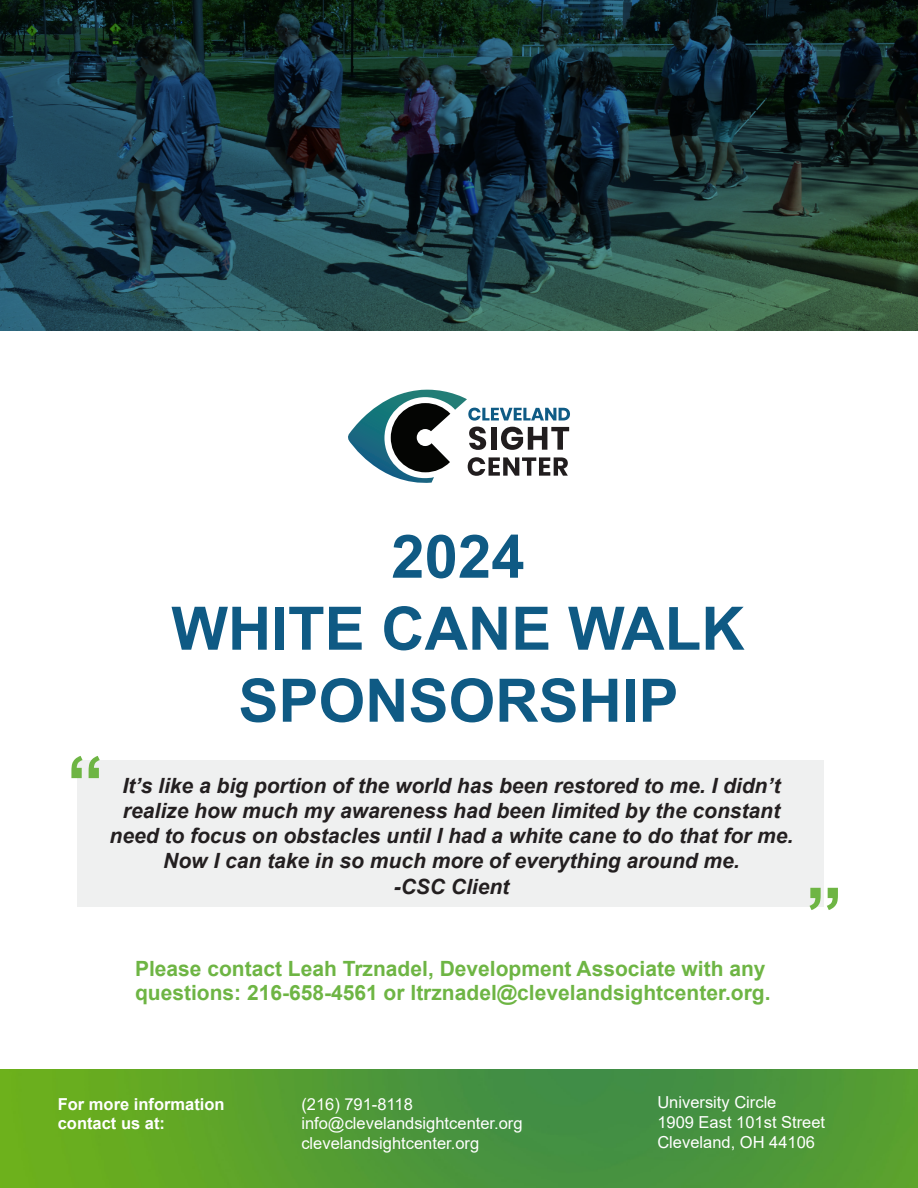
<style>
.page{position:relative;width:918px;height:1188px;background:#fff}
.page>*{position:absolute;margin:0;border:0;box-sizing:border-box;transform-origin:0 0}
.t1{font:700 75px "Arial";color:#6eb544}
.t2{font:700 60px/72px "Arial";color:#0f5a84;text-align:center}
.t3{font:italic 700 21px/25.2px "Arial";color:#231f20;text-align:center}
.t4{font:700 21px/24px "Arial";color:#6eb544}
.t5{font:16.5px "Arial";color:#fff}
.t6{font:700 16.5px/19.8px "Arial";color:#fff}
</style>
<div class="page">
<div style="left:77px;top:760px;width:747px;height:147px;background:#eff0f0"></div>
<img style="left:0;top:1069px;width:918px;height:119px">
<img style="left:0;top:0;width:918px;height:331px">
<svg style="left:348px;top:390px;width:222px;height:93px"></svg>
<p class="t2" style="left:171px;top:521px;width:575px">2024<br>WHITE CANE WALK<br>SPONSORSHIP</p>
<p class="t1" style="left:67px;top:731px;width:39px">“</p>
<p class="t3" style="left:110px;top:774px;width:685px">It’s like a big portion of the world has been restored to me. I didn’t realize how much my awareness had been limited by the constant need to focus on obstacles until I had a white cane to do that for me.<br>Now I can take in so much more of everything around me.<br>-CSC Client</p>
<p class="t1" style="left:806px;top:862px;width:39px">”</p>
<p class="t4" style="left:135px;top:957px;width:637px">Please contact Leah Trznadel, Development Associate with any questions: 216-658-4561 or ltrznadel@clevelandsightcenter.org.</p>
<p class="t6" style="left:58px;top:1094px;width:168px">For more information contact us at:</p>
<p class="t5" style="left:657px;top:1091px;width:121px">University Circle</p>
<p class="t5" style="left:301px;top:1093px;width:113px">(216) 791-8118</p>
<p class="t5" style="left:301px;top:1112px;width:223px">info@clevelandsightcenter.org</p>
<p class="t5" style="left:301px;top:1132px;width:179px">clevelandsightcenter.org</p>
<p class="t5" style="left:657px;top:1111px;width:169px">1909 East 101st Street</p>
<p class="t5" style="left:657px;top:1131px;width:159px">Cleveland, OH 44106</p>
</div>
